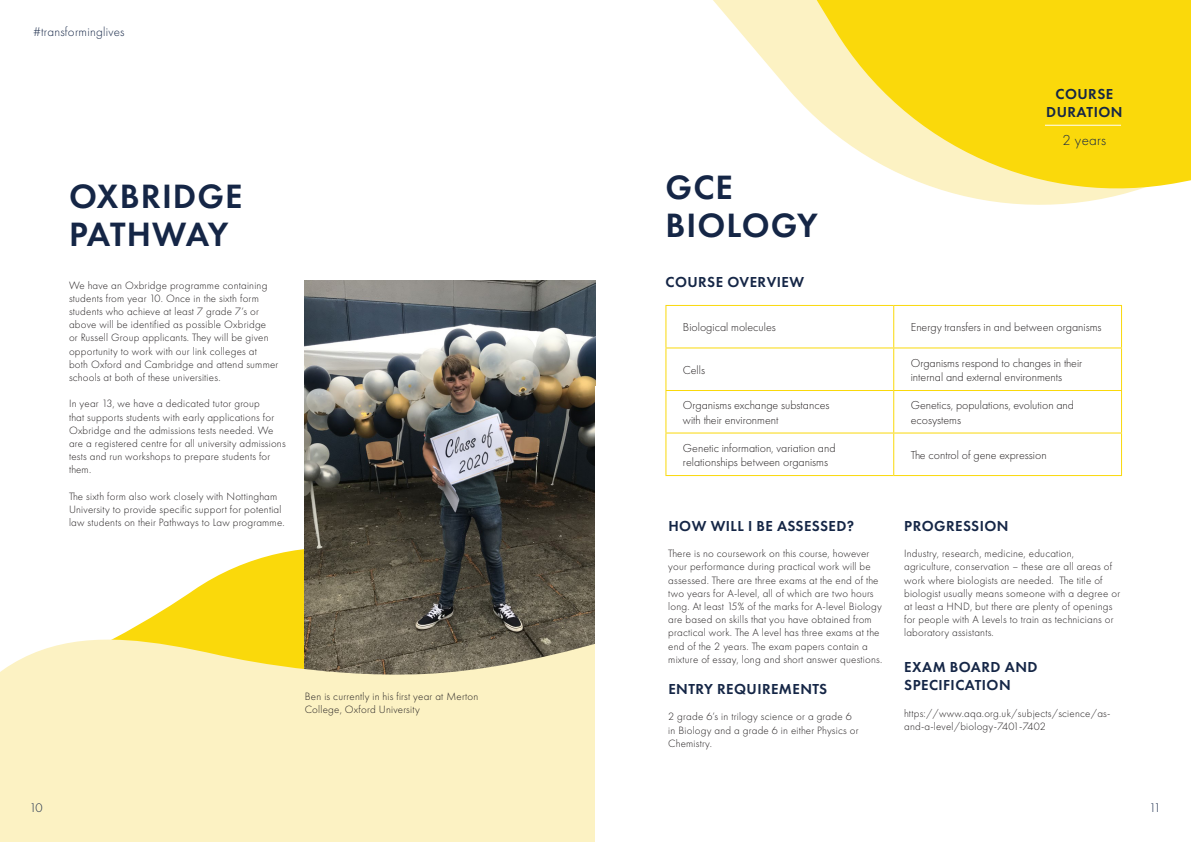
<style>
.page{position:relative;width:1191px;height:842px;background:#fff}
.page>*{position:absolute;margin:0;border:0;box-sizing:border-box;transform-origin:0 0}
.t1{font:600 35px/38px "Futura PT";letter-spacing:.03em;color:#152646}
.t2{font:600 15px/18px "Futura PT";letter-spacing:.03em;color:#152646;text-align:center}
.t3{font:300 15px "Futura PT";letter-spacing:.02em;color:#152646}
.t4{font:300 13px "Futura PT";letter-spacing:.02em;color:#152646}
.t5{font:300 12px/14.4px "Futura PT";color:#231f20}
.t6{font:300 11px/13.2px "Futura PT";letter-spacing:.02em;color:#231f20}
</style>
<div class="page">
<svg style="left:152px;top:518px;width:153px;height:99px"></svg>
<img style="left:305px;top:280px;width:290px;height:337px">
<svg style="left:0;top:617px;width:595px;height:225px;background:#ece1b0"></svg>
<svg style="left:713px;top:0;width:68px;height:80px"></svg>
<svg style="left:781px;top:0;width:410px;height:205px;background:#fbe356"></svg>
<hr style="left:1045px;top:125px;width:76px;height:1px;background:#fff">
<hr style="left:665px;top:305px;width:228px;height:1px;background:#fad90b">
<hr style="left:665px;top:306px;width:1px;height:41px;background:#fad90b">
<hr style="left:893px;top:305px;width:229px;height:1px;background:#fad90b">
<hr style="left:893px;top:306px;width:1px;height:41px;background:#fad90b">
<hr style="left:1121px;top:306px;width:1px;height:41px;background:#fad90b">
<hr style="left:665px;top:347px;width:228px;height:1px;background:#fad90b">
<hr style="left:665px;top:348px;width:1px;height:42px;background:#fad90b">
<hr style="left:893px;top:347px;width:229px;height:1px;background:#fad90b">
<hr style="left:893px;top:348px;width:1px;height:42px;background:#fad90b">
<hr style="left:1121px;top:348px;width:1px;height:42px;background:#fad90b">
<hr style="left:665px;top:390px;width:228px;height:1px;background:#fad90b">
<hr style="left:665px;top:391px;width:1px;height:41px;background:#fad90b">
<hr style="left:893px;top:390px;width:229px;height:1px;background:#fad90b">
<hr style="left:893px;top:391px;width:1px;height:41px;background:#fad90b">
<hr style="left:1121px;top:391px;width:1px;height:41px;background:#fad90b">
<hr style="left:665px;top:432px;width:228px;height:1px;background:#fad90b">
<hr style="left:665px;top:433px;width:1px;height:42px;background:#fad90b">
<hr style="left:893px;top:432px;width:229px;height:1px;background:#fad90b">
<hr style="left:893px;top:433px;width:1px;height:42px;background:#fad90b">
<hr style="left:1121px;top:433px;width:1px;height:42px;background:#fad90b">
<hr style="left:665px;top:475px;width:228px;height:1px;background:#fad90b">
<hr style="left:893px;top:475px;width:229px;height:1px;background:#fad90b">
<p class="t4" style="left:33px;top:24px;width:93px">#transforminglives</p>
<p class="t1" style="left:69px;top:177px;width:175px">OXBRIDGE<br>PATHWAY</p>
<p class="t1" style="left:665px;top:168px;width:154px">GCE<br>BIOLOGY</p>
<p class="t2" style="left:1046px;top:85px;width:78px">COURSE<br>DURATION</p>
<p class="t3" style="left:1062px;top:131px;width:45px">2 years</p>
<p class="t6" style="left:69px;top:278px;width:211px">We have an Oxbridge programme containing students from year 10. Once in the sixth form students who achieve at least 7 grade 7’s or above will be identified as possible Oxbridge<br>or Russell Group applicants. They will be given opportunity to work with our link colleges at both Oxford and Cambridge and attend summer schools at both of these universities.</p>
<p class="t6" style="left:69px;top:397px;width:218px">In year 13, we have a dedicated tutor group<br>that supports students with early applications for Oxbridge and the admissions tests needed. We are a registered centre for all university admissions tests and run workshops to prepare students for them.</p>
<p class="t6" style="left:69px;top:490px;width:217px">The sixth form also work closely with Nottingham<br>University to provide specific support for potential law students on their Pathways to Law programme.</p>
<p class="t6" style="left:305px;top:690px;width:175px">Ben is currently in his first year at Merton<br>College, Oxford University</p>
<p class="t2" style="left:665px;top:273px;width:140px">COURSE OVERVIEW</p>
<p class="t5" style="left:683px;top:320px;width:94px">Biological molecules</p>
<p class="t5" style="left:910px;top:320px;width:192px">Energy transfers in and between organisms</p>
<p class="t5" style="left:683px;top:363px;width:24px">Cells</p>
<p class="t5" style="left:910px;top:355px;width:173px">Organisms respond to changes in their internal and external environments</p>
<p class="t5" style="left:683px;top:398px;width:148px">Organisms exchange substances with their environment</p>
<p class="t5" style="left:910px;top:398px;width:165px">Genetics, populations, evolution and ecosystems</p>
<p class="t5" style="left:683px;top:441px;width:154px">Genetic information, variation and relationships between organisms</p>
<p class="t5" style="left:910px;top:448px;width:137px">The control of gene expression</p>
<p class="t2" style="left:668px;top:517px;width:187px">HOW WILL I BE ASSESSED?</p>
<p class="t6" style="left:668px;top:547px;width:216px">There is no coursework on this course, however your performance during practical work will be assessed. There are three exams at the end of the two years for A-level, all of which are two hours long. At least 15% of the marks for A-level Biology are based on skills that you have obtained from practical work. The A level has three exams at the end of the 2 years. The exam papers contain a mixture of essay, long and short answer questions.</p>
<p class="t2" style="left:668px;top:680px;width:160px">ENTRY REQUIREMENTS</p>
<p class="t6" style="left:668px;top:710px;width:192px">2 grade 6’s in trilogy science or a grade 6 in Biology and a grade 6 in either Physics or<br>Chemistry.</p>
<p class="t2" style="left:904px;top:517px;width:106px">PROGRESSION</p>
<p class="t6" style="left:904px;top:547px;width:218px">Industry, research, medicine, education, agriculture, conservation – these are all areas of work where biologists are needed. The title of biologist usually means someone with a degree or at least a HND, but there are plenty of openings for people with A Levels to train as technicians or laboratory assistants.</p>
<p class="t2" style="left:904px;top:658px;width:135px;text-align:left">EXAM BOARD AND<br>SPECIFICATION</p>
<p class="t6" style="left:904px;top:707px;width:208px">https://www.aqa.org.uk/subjects/science/as&shy;and-a-level/biology-7401-7402</p>
<p class="t4" style="left:29px;top:800px;width:15px">10</p>
<p class="t4" style="left:1149px;top:800px;width:13px">11</p>
</div>
